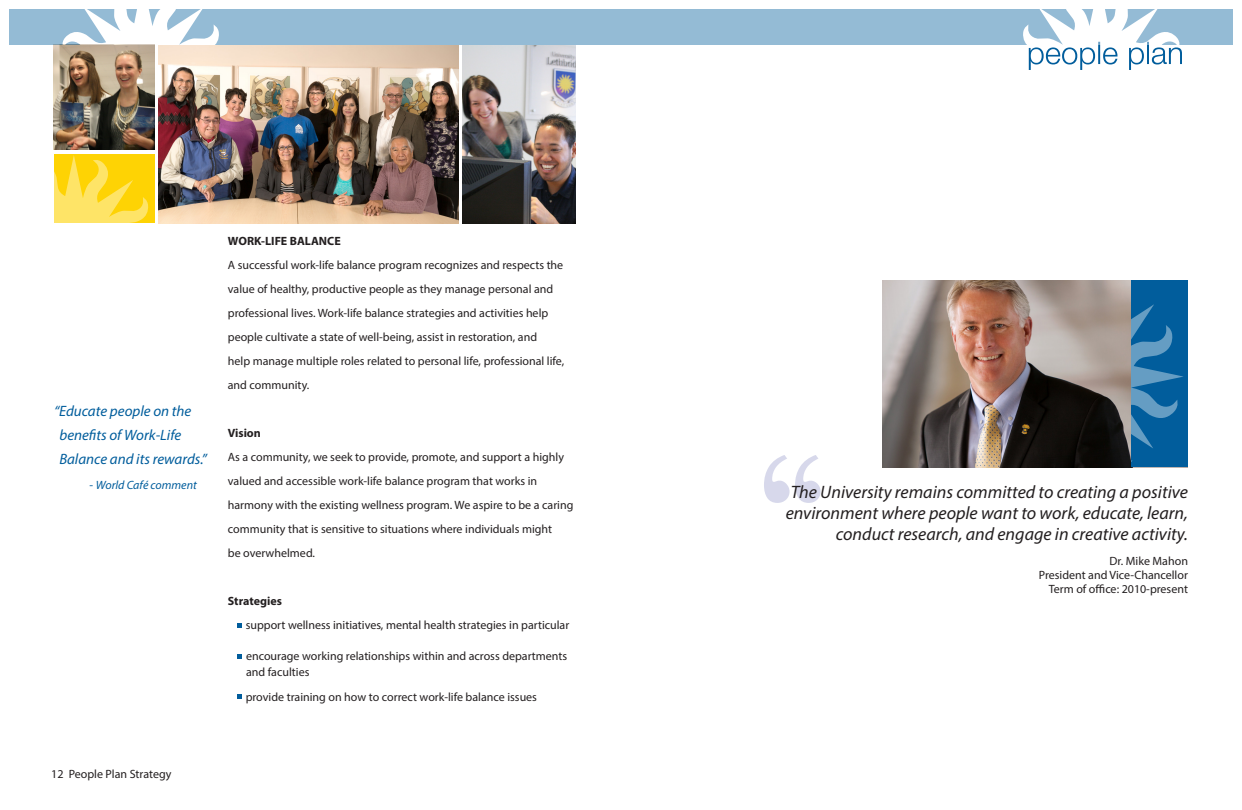
<style>
.page{position:relative;width:1242px;height:810px;background:#fff}
.page>*{position:absolute;margin:0;border:0;box-sizing:border-box;transform-origin:0 0}
.t1{font:200px "Nanum Myeongjo";color:#363d99}
.t2{font:italic 18px "Myriad Pro";color:#231f20}
.t3{font:italic 15px "Myriad Pro";color:#015d9c}
.t4{font:12px/24px "Myriad Pro";color:#231f20}
.t5{font:700 12px "Myriad Pro";color:#231f20}
.t6{font:italic 12px "Myriad Pro";color:#015d9c}
.s1{font-style:normal}
</style>
<div class="page">
<img style="left:158px;top:45px;width:301px;height:178px">
<img style="left:54px;top:45px;width:100px;height:105px">
<svg style="left:54px;top:154px;width:101px;height:69px"></svg>
<svg style="left:54px;top:155px;width:101px;height:67px;background:#feda2f"></svg>
<div style="left:9px;top:9px;width:612px;height:36px;background:#94bbd5"></div>
<svg style="left:57px;top:9px;width:162px;height:36px"></svg>
<img style="left:463px;top:45px;width:113px;height:178px">
<svg style="left:237px;top:623px;width:5px;height:5px"></svg>
<svg style="left:237px;top:695px;width:5px;height:4px"></svg>
<svg style="left:237px;top:654px;width:5px;height:5px"></svg>
<div style="left:621px;top:9px;width:612px;height:36px;background:#94bbd5"></div>
<svg style="left:1023px;top:9px;width:159px;height:61px"></svg>
<img style="left:882px;top:281px;width:250px;height:186px">
<div style="left:1132px;top:281px;width:56px;height:186px;background:#015d9c"></div>
<svg style="left:1132px;top:304px;width:52px;height:164px"></svg>
<p class="t3" style="left:54px;top:402px;width:139px">“Educate people on the</p>
<p class="t3" style="left:59px;top:426px;width:123px">benefits of Work-Life</p>
<p class="t3" style="left:59px;top:450px;width:149px">Balance and its rewards.”</p>
<p class="t6" style="left:90px;top:478px;width:109px"><span class="s1">-</span> World Café comment</p>
<p class="t5" style="left:228px;top:233px;width:114px">WORK-LIFE BALANCE</p>
<p class="t4" style="left:228px;top:253px;width:337px">A successful work-life balance program recognizes and respects the value of healthy, productive people as they manage personal and professional lives. Work-life balance strategies and activities help people cultivate a state of well-being, assist in restoration, and</p>
<p class="t4" style="left:228px;top:349px;width:338px">help manage multiple roles related to personal life, professional life,</p>
<p class="t4" style="left:228px;top:373px;width:83px">and community.</p>
<p class="t5" style="left:228px;top:425px;width:35px">Vision</p>
<p class="t4" style="left:228px;top:445px;width:338px">As a community, we seek to provide, promote, and support a highly valued and accessible work-life balance program that works in</p>
<p class="t4" style="left:228px;top:493px;width:347px">harmony with the existing wellness program. We aspire to be a caring community that is sensitive to situations where individuals might</p>
<p class="t4" style="left:228px;top:541px;width:89px">be overwhelmed.</p>
<p class="t5" style="left:228px;top:593px;width:56px">Strategies</p>
<p class="t4" style="left:246px;top:613px;width:325px">support wellness initiatives, mental health strategies in particular</p>
<p class="t4" style="left:246px;top:644px;width:323px">encourage working relationships within and across departments</p>
<p class="t4" style="left:246px;top:660px;width:65px">and faculties</p>
<p class="t4" style="left:246px;top:685px;width:293px">provide training on how to correct work-life balance issues</p>
<p class="t4" style="left:51px;top:762px;width:122px">12 People Plan Strategy</p>
<h1 class="t1" style="left:743px;top:432px;width:89px">“</h1>
<p class="t2" style="left:791px;top:481px;width:399px">The University remains committed to creating a positive</p>
<p class="t2" style="left:786px;top:502px;width:404px">environment where people want to work, educate, learn,</p>
<p class="t2" style="left:836px;top:523px;width:354px">conduct research, and engage in creative activity.</p>
<p class="t4" style="left:1109px;top:549px;width:80px">Dr. Mike Mahon</p>
<p class="t4" style="left:1039px;top:563px;width:151px">President and Vice-Chancellor</p>
<p class="t4" style="left:1049px;top:577px;width:141px">Term of office: 2010-present</p>
</div>
